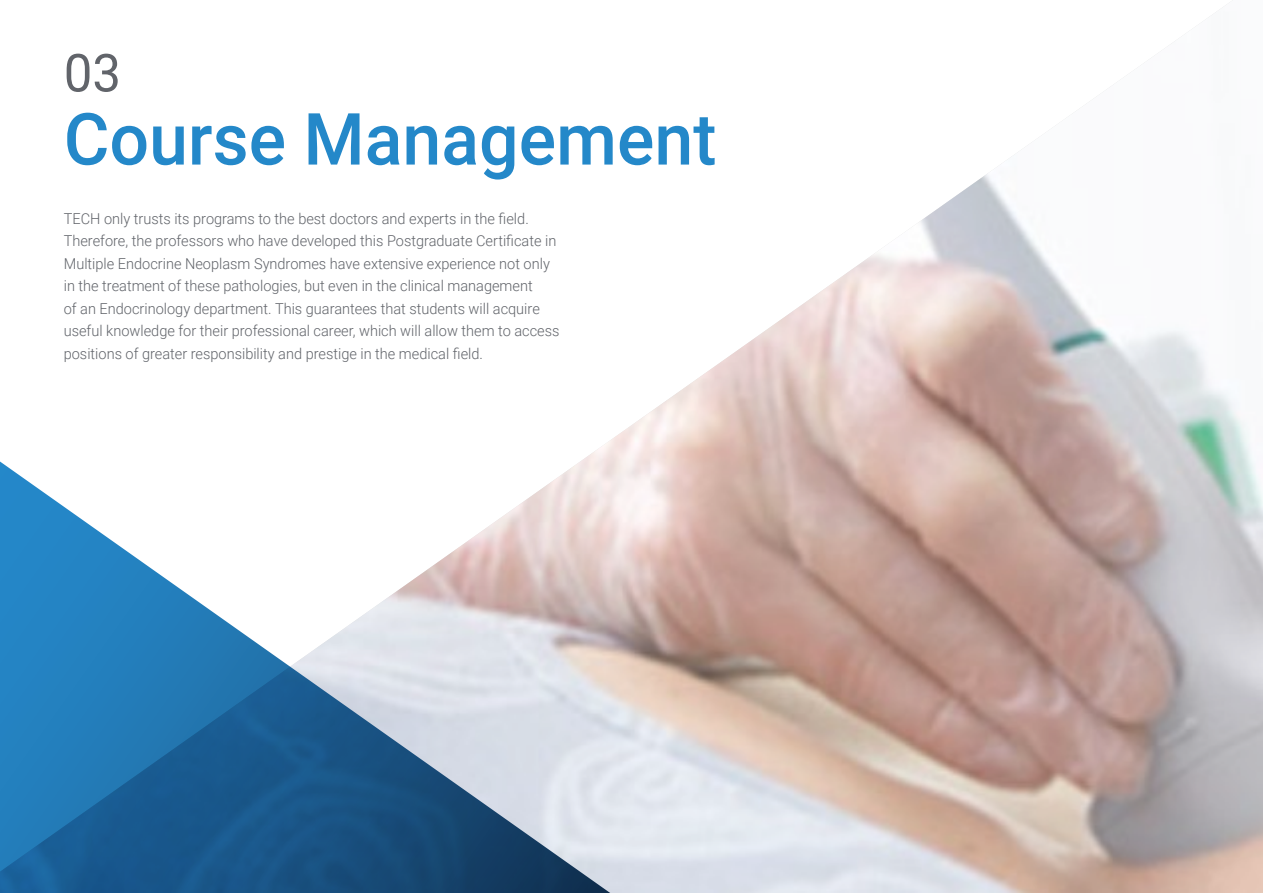
<style>
.page{position:relative;width:1263px;height:893px;background:#fff}
.page>*{position:absolute;margin:0;border:0;box-sizing:border-box;transform-origin:0 0}
.t1{font:500 72px "Roboto";color:#2488c9}
.t2{font:52.5px "Roboto";color:#61646a}
.t3{font:300 15px/22.5px "Roboto";color:#61646a}
</style>
<div class="page">
<img style="left:603px;top:0;width:660px;height:893px">
<svg style="left:0;top:446px;width:640px;height:447px"></svg>
<h2 class="t2" style="left:64px;top:36px;width:59px">03</h2>
<h1 class="t1" style="left:64px;top:89px;width:654px">Course Management</h1>
<p class="t3" style="left:64px;top:207px;width:497px">TECH only trusts its programs to the best doctors and experts in the field.<br>Therefore, the professors who have developed this Postgraduate Certificate in Multiple Endocrine Neoplasm Syndromes have extensive experience not only in the treatment of these pathologies, but even in the clinical management<br>of an Endocrinology department. This guarantees that students will acquire useful knowledge for their professional career, which will allow them to access positions of greater responsibility and prestige in the medical field.</p>
</div>
